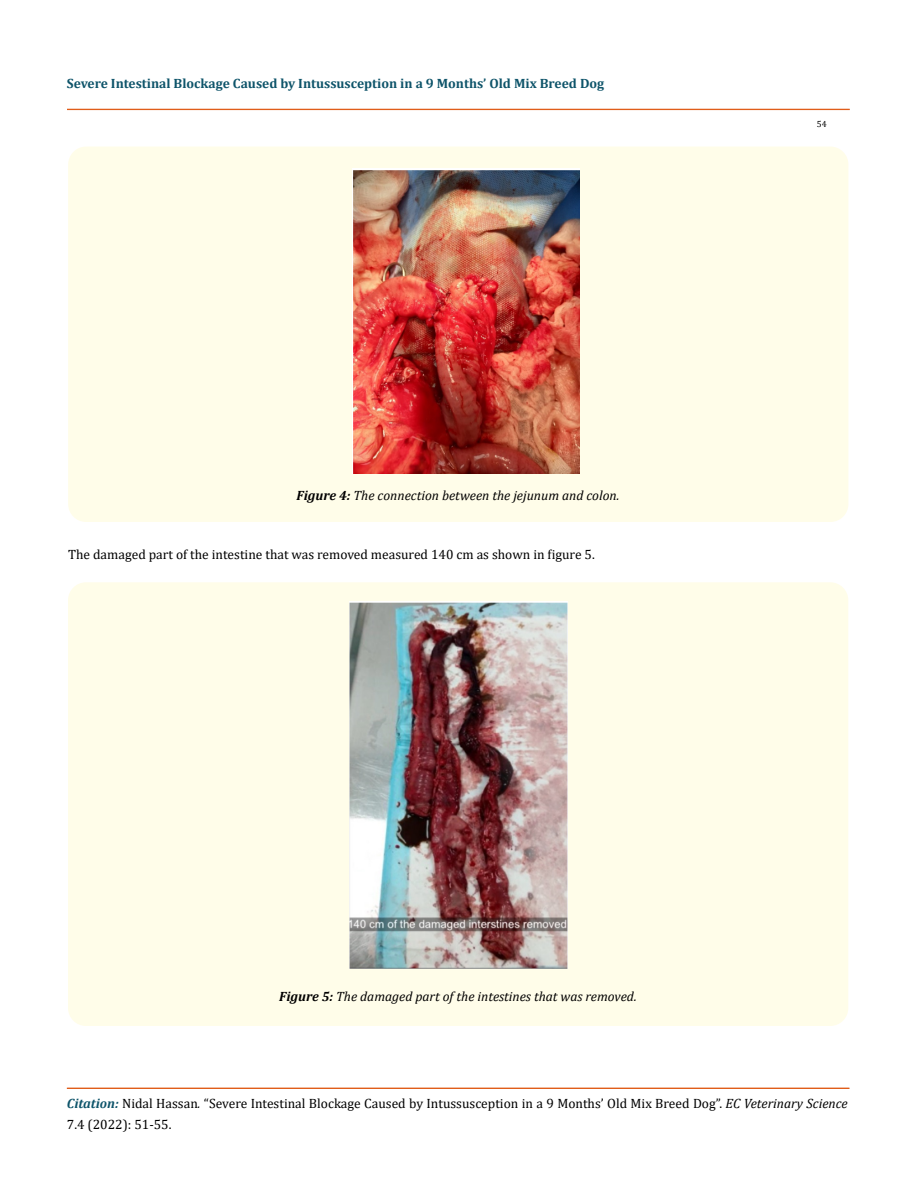
<style>
.page{position:relative;width:917px;height:1188px;background:#fff}
.page>*{position:absolute;margin:0;border:0;box-sizing:border-box;transform-origin:0 0}
.t1{font:13.5px/21px "Cambria";color:#000}
.t2{font:italic 13.5px "Cambria";color:#000}
.t3{font:700 13.5px "Cambria";color:#0e546a}
.t4{font:9px "Cambria";color:#000}
.s1{font-weight:700}
.s2{font-weight:700;font-style:italic;color:#0e546a}
.s3{font-style:italic}
</style>
<div class="page">
<div style="left:67px;top:109px;width:782px;height:1px;border:1px solid #e05d1a"></div>
<div style="left:67px;top:1088px;width:782px;height:1px;border:1px solid #e05d1a"></div>
<div style="left:68px;top:147px;width:780px;height:375px;background:#fffde9;border-radius:18px"></div>
<img style="left:352px;top:169px;width:227px;height:305px">
<div style="left:68px;top:582px;width:780px;height:444px;background:#fffde9;border-radius:18px"></div>
<img style="left:349px;top:602px;width:218px;height:367px">
<p class="t3" style="left:67px;top:74px;width:539px">Severe Intestinal Blockage Caused by Intussusception in a 9 Months’ Old Mix Breed Dog</p>
<p class="t2" style="left:296px;top:486px;width:324px"><span class="s1">Figure 4:</span> The connection between the jejunum and colon.</p>
<p class="t1" style="left:68px;top:544px;width:528px">The damaged part of the intestine that was removed measured 140 cm as shown in figure 5.</p>
<p class="t2" style="left:279px;top:987px;width:359px"><span class="s1">Figure 5:</span> The damaged part of the intestines that was removed.</p>
<p class="t4" style="left:816px;top:118px;width:11px">54</p>
<p class="t1" style="left:67px;top:1093px;width:782px"><span class="s2">Citation:</span> Nidal Hassan<span class="s3">.</span> “Severe Intestinal Blockage Caused by Intussusception in a 9 Months’ Old Mix Breed Dog”. <span class="s3">EC Veterinary Science<br></span>7.4 (2022): 51-55.</p>
</div>
